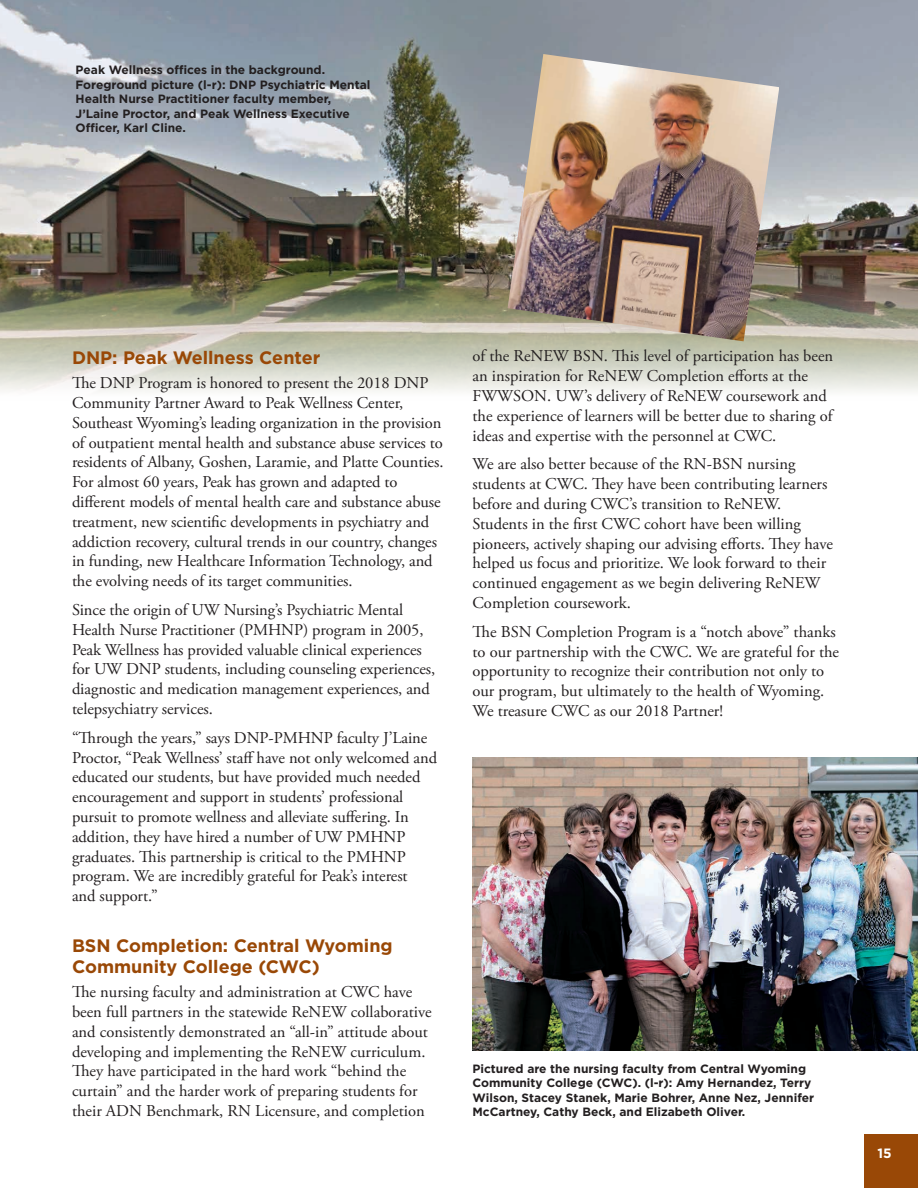
<style>
.page{position:relative;width:918px;height:1188px;background:#fff}
.page>*{position:absolute;margin:0;border:0;box-sizing:border-box;transform-origin:0 0}
.t1{font:700 18px/21px "Gotham";color:#994806}
.t2{font:16.5px/19.8px "Adobe Garamond Pro";letter-spacing:-.005em;color:#231f20}
.t3{font:700 13.5px "Gotham";color:#fff}
.t4{font:700 12px/14.4px "Gotham";color:#231f20}
</style>
<div class="page">
<img style="left:0;top:0;width:918px;height:392px">
<div style="left:864px;top:1134px;width:54px;height:54px;background:#994806"></div>
<img style="left:508px;top:54px;width:271px;height:287px">
<img style="left:472px;top:758px;width:446px;height:292px">
<p class="t4" style="left:76px;top:63px;width:296px">Peak Wellness offices in the background.<br>Foreground picture (l-r): DNP Psychiatric Mental Health Nurse Practitioner faculty member, J’Laine Proctor, and Peak Wellness Executive Officer, Karl Cline.</p>
<p class="t1" style="left:72px;top:347px;width:250px">DNP: Peak Wellness Center</p>
<p class="t2" style="left:72px;top:374px;width:373px">The DNP Program is honored to present the 2018 DNP Community Partner Award to Peak Wellness Center, Southeast Wyoming’s leading organization in the provision of outpatient mental health and substance abuse services to residents of Albany, Goshen, Laramie, and Platte Counties.<br>For almost 60 years, Peak has grown and adapted to different models of mental health care and substance abuse treatment, new scientific developments in psychiatry and addiction recovery, cultural trends in our country, changes in funding, new Healthcare Information Technology, and the evolving needs of its target communities.</p>
<p class="t2" style="left:72px;top:600px;width:365px">Since the origin of UW Nursing’s Psychiatric Mental Health Nurse Practitioner (PMHNP) program in 2005, Peak Wellness has provided valuable clinical experiences for UW DNP students, including counseling experiences, diagnostic and medication management experiences, and telepsychiatry services.</p>
<p class="t2" style="left:72px;top:728px;width:367px">“Through the years,” says DNP-PMHNP faculty J’Laine Proctor, “Peak Wellness’ staff have not only welcomed and educated our students, but have provided much needed encouragement and support in students’ professional pursuit to promote wellness and alleviate suffering. In addition, they have hired a number of UW PMHNP graduates. This partnership is critical to the PMHNP program. We are incredibly grateful for Peak’s interest<br>and support.”</p>
<p class="t1" style="left:72px;top:935px;width:322px">BSN Completion: Central Wyoming<br>Community College (CWC)</p>
<p class="t2" style="left:72px;top:983px;width:361px">The nursing faculty and administration at CWC have been full partners in the statewide ReNEW collaborative and consistently demonstrated an “all-in” attitude about developing and implementing the ReNEW curriculum.<br>They have participated in the hard work “behind the curtain” and the harder work of preparing students for their ADN Benchmark, RN Licensure, and completion</p>
<p class="t2" style="left:472px;top:347px;width:362px">of the ReNEW BSN. This level of participation has been an inspiration for ReNEW Completion efforts at the FWWSON. UW’s delivery of ReNEW coursework and the experience of learners will be better due to sharing of ideas and expertise with the personnel at CWC.</p>
<p class="t2" style="left:472px;top:455px;width:362px">We are also better because of the RN-BSN nursing students at CWC. They have been contributing learners before and during CWC’s transition to ReNEW.<br>Students in the first CWC cohort have been willing pioneers, actively shaping our advising efforts. They have helped us focus and prioritize. We look forward to their continued engagement as we begin delivering ReNEW Completion coursework.</p>
<p class="t2" style="left:472px;top:622px;width:368px">The BSN Completion Program is a “notch above” thanks to our partnership with the CWC. We are grateful for the opportunity to recognize their contribution not only to our program, but ultimately to the health of Wyoming.<br>We treasure CWC as our 2018 Partner!</p>
<p class="t4" style="left:472px;top:1061px;width:343px">Pictured are the nursing faculty from Central Wyoming Community College (CWC). (l-r): Amy Hernandez, Terry Wilson, Stacey Stanek, Marie Bohrer, Anne Nez, Jennifer McCartney, Cathy Beck, and Elizabeth Oliver.</p>
<p class="t3" style="left:878px;top:1145px;width:16px">15</p>
</div>
